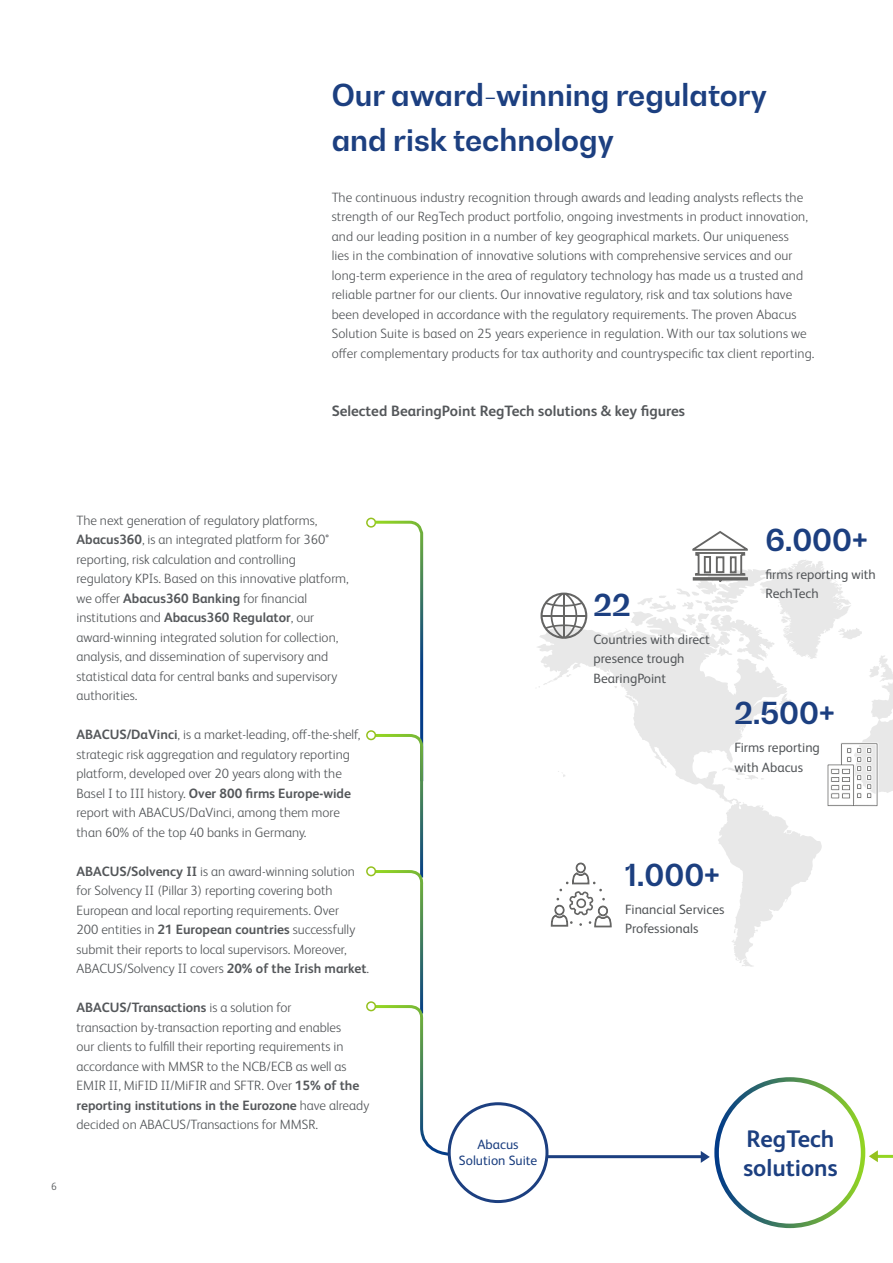
<style>
.page{position:relative;width:893px;height:1263px;background:#fff}
.page>*{position:absolute;margin:0;border:0;box-sizing:border-box;transform-origin:0 0}
.t1{font:30px/45px "Bearing Point Sans Latin";color:#1c3f80}
.t2{font:700 24px/28.8px "FS Albert Pro";color:#1c3f80}
.t3{font:700 15px "FS Albert Pro";color:#54575a}
.t4{font:300 13.5px/19.5px "FS Albert Pro";color:#54575a}
.t5{font:13.5px/19.5px "FS Albert Pro";color:#54575a}
.t6{font:13.5px/16.5px "FS Albert Pro";color:#1c3f80;text-align:center}
.t7{font:300 10.5px "FS Albert Pro";color:#54575a}
.s1{font-weight:700}
.s2{font-family:"FS Albert Pro";font-weight:700}
</style>
<div class="page">
<svg style="left:537px;top:560px;width:356px;height:407px"></svg>
<svg style="left:691px;top:531px;width:58px;height:52px"></svg>
<svg style="left:827px;top:742px;width:51px;height:65px"></svg>
<svg style="left:540px;top:593px;width:47px;height:46px"></svg>
<hr style="left:563px;top:594px;width:2px;height:44px;background:#656564">
<hr style="left:542px;top:615px;width:44px;height:1px;background:#656564">
<svg style="left:551px;top:863px;width:60px;height:93px"></svg>
<div style="left:366px;top:518px;width:10px;height:10px;border:2px solid #95c11f;border-radius:50%"></div>
<div style="left:366px;top:730px;width:10px;height:10px;border:2px solid #95c11f;border-radius:50%"></div>
<div style="left:366px;top:866px;width:10px;height:10px;border:2px solid #95c11f;border-radius:50%"></div>
<svg style="left:372px;top:519px;width:79px;height:638px"></svg>
<div style="left:366px;top:1001px;width:10px;height:10px;border:2px solid #95c11f;border-radius:50%"></div>
<div style="left:448px;top:1102px;width:100px;height:101px;border:3px solid #1c3f80;border-radius:50%"></div>
<div style="left:714px;top:1077px;width:151px;height:151px;border:4px solid #fff;border-radius:50%"></div>
<hr style="left:546px;top:1155px;width:160px;height:3px;background:#1c3f80">
<svg style="left:701px;top:1151px;width:9px;height:12px"></svg>
<svg style="left:869px;top:1150px;width:24px;height:12px"></svg>
<h1 class="t1" style="left:332px;top:72px;width:437px">Our award-winning regulatory and risk technology</h1>
<p class="t4" style="left:332px;top:186px;width:484px">The continuous industry recognition through awards and leading analysts reflects the strength of our RegTech product portfolio, ongoing investments in product innovation, and our leading position in a number of key geographical markets. Our uniqueness<br>lies in the combination of innovative solutions with comprehensive services and our long-term experience in the area of regulatory technology has made us a trusted and reliable partner for our clients. Our innovative regulatory, risk and tax solutions have been developed in accordance with the regulatory requirements. The proven Abacus Solution Suite is based on 25 years experience in regulation. With our tax solutions we offer complementary products for tax authority and countryspecific tax client reporting.</p>
<p class="t3" style="left:332px;top:400px;width:355px">Selected BearingPoint RegTech solutions &amp; key figures</p>
<p class="t4" style="left:77px;top:510px;width:274px">The next generation of regulatory platforms, <span class="s1">Abacus360</span>, is an integrated platform for 360° reporting, risk calculation and controlling regulatory KPIs. Based on this innovative platform, we offer <span class="s1">Abacus360 Banking</span> for financial institutions and <span class="s1">Abacus360 Regulator</span>, our award-winning integrated solution for collection, analysis, and dissemination of supervisory and statistical data for central banks and supervisory authorities.</p>
<p class="t4" style="left:77px;top:724px;width:285px"><span class="s1">ABACUS/DaVinci</span>, is a market-leading, off-the-shelf, strategic risk aggregation and regulatory reporting platform, developed over 20 years along with the Basel I to III history. <span class="s1">Over 800 firms Europe-wide </span>report with ABACUS/DaVinci, among them more than 60% of the top 40 banks in Germany.</p>
<p class="t4" style="left:77px;top:861px;width:294px"><span class="s1">ABACUS/Solvency II</span> is an award-winning solution for Solvency II (Pillar 3) reporting covering both European and local reporting requirements. Over<br>200 entities in <span class="s1">21 European countries</span> successfully submit their reports to local supervisors. Moreover, ABACUS/Solvency II covers <span class="s1">20% of the Irish market</span>.</p>
<p class="t4" style="left:77px;top:997px;width:294px"><span class="s1">ABACUS/Transactions</span> is a solution for<br>transaction by-transaction reporting and enables<br>our clients to fulfill their reporting requirements in accordance with MMSR to the NCB/ECB as well as EMIR II, MiFID II/MiFIR and SFTR. Over <span class="s1">15% of the reporting institutions in the Eurozone</span> have already decided on ABACUS/Transactions for MMSR.</p>
<p class="t7" style="left:51px;top:1179px;width:7px">6</p>
<h1 class="t1" style="left:594px;top:581px;width:39px">22</h1>
<p class="t5" style="left:594px;top:628px;width:118px">Countries with direct presence trough<br>BearingPoint</p>
<h1 class="t1" style="left:765px;top:516px;width:104px">6.000<span class="s2">+</span></h1>
<p class="t5" style="left:765px;top:563px;width:112px">firms reporting with<br>RechTech</p>
<h1 class="t1" style="left:734px;top:690px;width:102px">2.500<span class="s2">+</span></h1>
<p class="t5" style="left:734px;top:737px;width:87px">Firms reporting with Abacus</p>
<h1 class="t1" style="left:625px;top:852px;width:96px">1.000<span class="s2">+</span></h1>
<p class="t5" style="left:625px;top:898px;width:101px">Financial Services<br>Professionals</p>
<p class="t6" style="left:459px;top:1135px;width:80px">Abacus<br>Solution Suite</p>
<h2 class="t2" style="left:743px;top:1123px;width:96px">RegTech solutions</h2>
</div>
